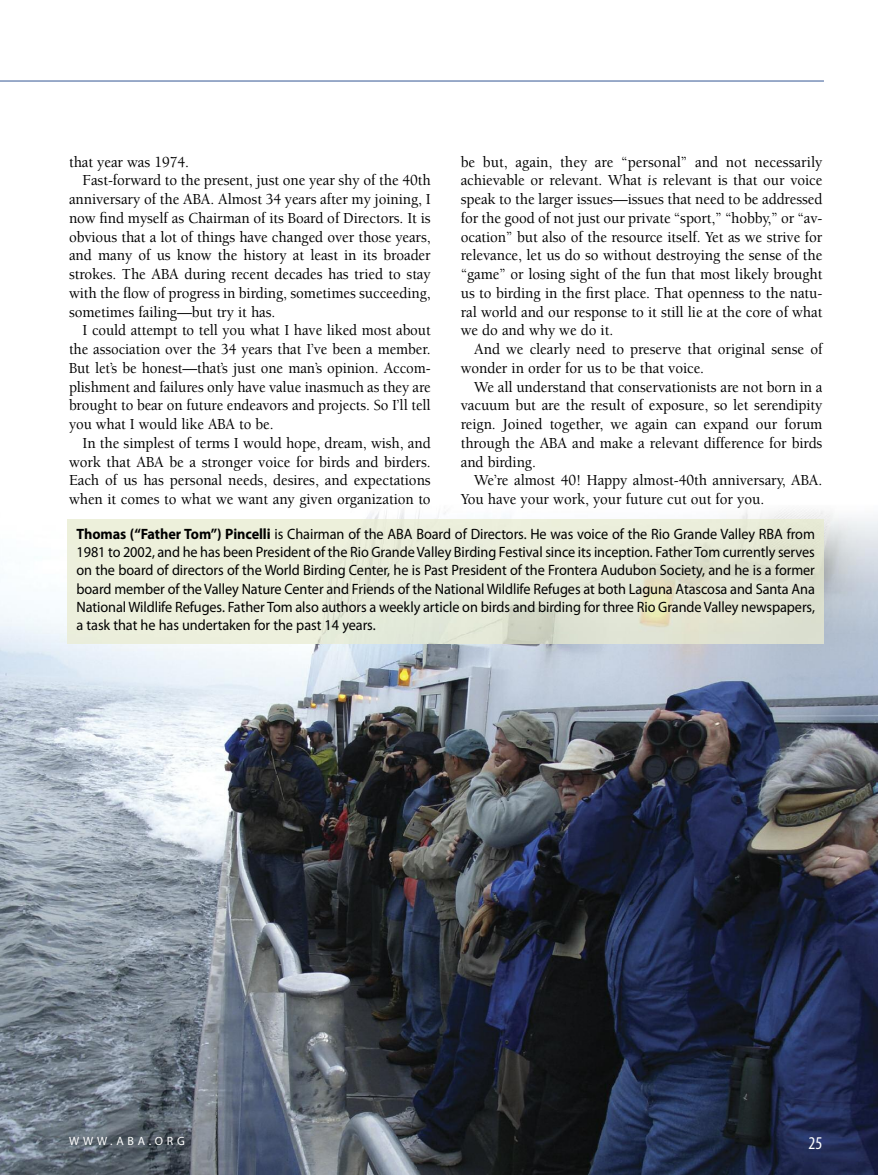
<style>
.page{position:relative;width:878px;height:1175px;background:#fff}
.page>*{position:absolute;margin:0;border:0;box-sizing:border-box;transform-origin:0 0}
.t1{font:condensed 18px "Myriad Pro";color:#fff}
.t2{font:500 15.75px/18.8px "Berkeley Std";letter-spacing:-.005em;color:#000;text-align:justify;scale:.95 1}
.t3{font:500 15.75px "Berkeley Std";letter-spacing:-.005em;color:#000;scale:.94 1}
.t4{font:15px/18px "Myriad Pro";letter-spacing:-.005em;color:#000;text-align:justify;scale:.95 1}
.t5{font:12px "Myriad Pro";letter-spacing:.31em;color:#fff}
.s1{font-weight:400;font-style:italic}
.s2{font-weight:700}
</style>
<div class="page">
<img style="left:0;top:633px;width:878px;height:541px">
<hr style="left:0;top:80px;width:824px;height:2px;background:#7990b8">
<img style="left:68px;top:519px;width:756px;height:124px">
<p class="t2" style="left:69px;top:154px;width:128px">that year was 1974.</p>
<p class="t2" style="left:82px;top:172px;width:368px">Fast-forward to the present, just one year shy of the 40th</p>
<p class="t2" style="left:69px;top:191px;width:382px">anniversary of the ABA. Almost 34 years after my joining, I</p>
<p class="t2" style="left:69px;top:210px;width:382px">now find myself as Chairman of its Board of Directors. It is</p>
<p class="t2" style="left:69px;top:229px;width:382px">obvious that a lot of things have changed over those years,</p>
<p class="t2" style="left:69px;top:247px;width:382px">and many of us know the history at least in its broader</p>
<p class="t2" style="left:69px;top:266px;width:382px">strokes. The ABA during recent decades has tried to stay</p>
<p class="t2" style="left:69px;top:285px;width:382px">with the flow of progress in birding, sometimes succeeding,</p>
<p class="t2" style="left:69px;top:304px;width:219px">sometimes failing—but try it has.</p>
<p class="t3" style="left:82px;top:324px;width:372px">I could attempt to tell you what I have liked most about</p>
<p class="t3" style="left:69px;top:343px;width:386px">the association over the 34 years that I’ve been a member.</p>
<p class="t3" style="left:69px;top:362px;width:386px">But let’s be honest—that’s just one man’s opinion. Accom-</p>
<p class="t3" style="left:69px;top:380px;width:386px">plishment and failures only have value inasmuch as they are</p>
<p class="t3" style="left:69px;top:399px;width:386px">brought to bear on future endeavors and projects. So I’ll tell</p>
<p class="t3" style="left:69px;top:418px;width:219px">you what I would like ABA to be.</p>
<p class="t2" style="left:82px;top:435px;width:368px">In the simplest of terms I would hope, dream, wish, and</p>
<p class="t2" style="left:69px;top:454px;width:382px">work that ABA be a stronger voice for birds and birders.</p>
<p class="t2" style="left:69px;top:472px;width:382px">Each of us has personal needs, desires, and expectations</p>
<p class="t2" style="left:69px;top:491px;width:382px">when it comes to what we want any given organization to</p>
<p class="t2" style="left:461px;top:154px;width:382px">be but, again, they are “personal” and not necessarily achievable or relevant. What <span class="s1">is</span> relevant is that our voice speak to the larger issues—issues that need to be addressed for the good of not just our private “sport,” “hobby,” or “av&shy;ocation” but also of the resource itself. Yet as we strive for relevance, let us do so without destroying the sense of the “game” or losing sight of the fun that most likely brought us to birding in the first place. That openness to the natu&shy;ral world and our response to it still lie at the core of what we do and why we do it.</p>
<p class="t2" style="left:461px;top:341px;width:382px;text-indent:13px">And we clearly need to preserve that original sense of wonder in order for us to be that voice.</p>
<p class="t2" style="left:461px;top:379px;width:382px;text-indent:13px">We all understand that conservationists are not born in a vacuum but are the result of exposure, so let serendipity reign. Joined together, we again can expand our forum through the ABA and make a relevant difference for birds and birding.</p>
<p class="t2" style="left:461px;top:472px;width:382px;text-indent:13px">We’re almost 40! Happy almost-40th anniversary, ABA.<br>You have your work, your future cut out for you.</p>
<p class="t4" style="left:76px;top:526px;width:778px"><span class="s2">Thomas (“Father Tom”) Pincelli</span> is Chairman of the ABA Board of Directors. He was voice of the Rio Grande Valley RBA from 1981 to 2002, and he has been President of the Rio Grande Valley Birding Festival since its inception. Father Tom currently serves on the board of directors of the World Birding Center, he is Past President of the Frontera Audubon Society, and he is a former board member of the Valley Nature Center and Friends of the National Wildlife Refuges at both Laguna Atascosa and Santa Ana National Wildlife Refuges. Father Tom also authors a weekly article on birds and birding for three Rio Grande Valley newspapers, a task that he has undertaken for the past 14 years.</p>
<p class="t5" style="left:69px;top:1136px;width:117px">WWW.ABA.ORG</p>
<p class="t1" style="left:808px;top:1137px;width:15px">25</p>
</div>
